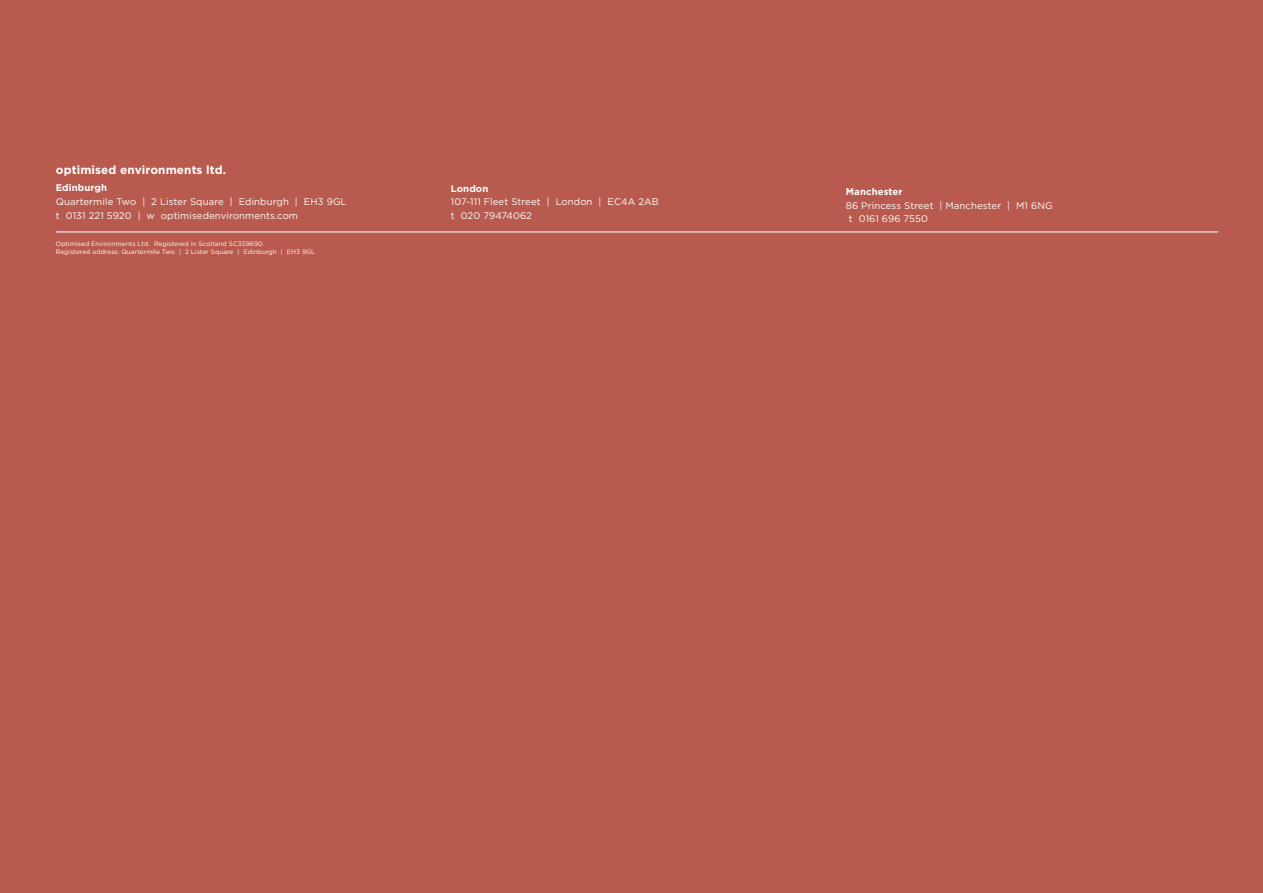
<style>
.page{position:relative;width:1263px;height:893px;background:#b85a4d}
.page>*{position:absolute;margin:0;border:0;box-sizing:border-box;transform-origin:0 0}
.T_OPEN{font:700 11.7px "Gotham";letter-spacing:.01em;color:#fff}
.T_Address{font:9.6px "Gotham";letter-spacing:.01em;color:#fff}
.T_Address-2{font:700 9.6px "Gotham";letter-spacing:.01em;color:#fff}
.T_Registration_no{font:6.45px "Gotham";letter-spacing:.01em;color:#fff}
</style>
<div class="page">
<hr style="left:56px;top:231px;width:1162px;height:1px;background:#fff">
<p class="T_OPEN" style="left:56px;top:163px;width:172px">optimised environments ltd.</p>
<p class="T_Address-2" style="left:56px;top:182px;width:53px">Edinburgh</p>
<p class="T_Address" style="left:56px;top:197px;width:292px">Quartermile Two | 2 Lister Square | Edinburgh | EH3 9GL</p>
<p class="T_Address" style="left:56px;top:211px;width:244px">t 0131 221 5920 | w optimisedenvironments.com</p>
<p class="T_Registration_no" style="left:56px;top:240px;width:210px">Optimised Environments Ltd. Registered in Scotland SC359690.</p>
<p class="T_Registration_no" style="left:56px;top:248px;width:261px">Registered address: Quartermile Two | 2 Lister Square | Edinburgh | EH3 9GL</p>
<p class="T_Address-2" style="left:451px;top:183px;width:39px">London</p>
<p class="T_Address" style="left:451px;top:197px;width:209px">107-111 Fleet Street | London | EC4A 2AB</p>
<p class="T_Address" style="left:451px;top:211px;width:83px">t 020 79474062</p>
<p class="T_Address-2" style="left:846px;top:186px;width:58px">Manchester</p>
<p class="T_Address" style="left:846px;top:200px;width:208px">86 Princess Street | Manchester | M1 6NG</p>
<p class="T_Address" style="left:849px;top:214px;width:81px">t 0161 696 7550</p>
</div>
